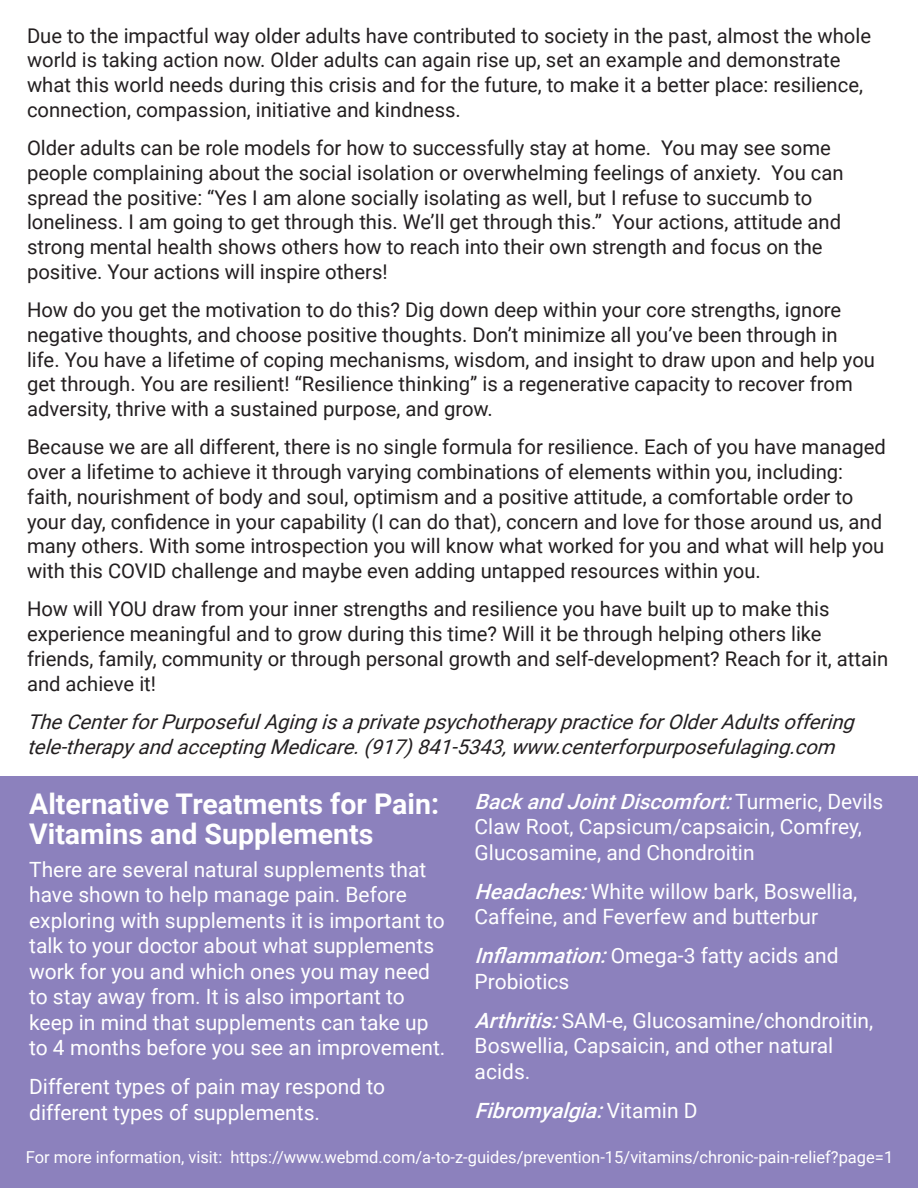
<style>
.page{position:relative;width:918px;height:1188px;background:#fff}
.page>*{position:absolute;margin:0;border:0;box-sizing:border-box;transform-origin:0 0}
.sources{font:700 28.5px/30px "Roboto";color:#fff}
.body{font:21px/25.5px "Roboto";color:#fff}
.body-2{font:italic 500 21px "Roboto";color:#fff}
.body-3{font:20.25px/24.8px "Roboto";color:#231f20}
.body-4{font:italic 20.25px/24.8px "Roboto";color:#231f20}
.sources_bullets{font:16.5px "Roboto";color:#fff}
.s1{font-weight:500;font-style:italic}
.s2{font-weight:400;font-style:normal}
</style>
<div class="page">
<div style="left:0;top:777px;width:918px;height:411px;background:#8c81bd"></div>
<p class="body-3" style="left:27px;top:22px;width:846px">Due to the impactful way older adults have contributed to society in the past, almost the whole world is taking action now. Older adults can again rise up, set an example and demonstrate what this world needs during this crisis and for the future, to make it a better place: resilience, connection, compassion, initiative and kindness.</p>
<p class="body-3" style="left:27px;top:135px;width:818px">Older adults can be role models for how to successfully stay at home. You may see some people complaining about the social isolation or overwhelming feelings of anxiety. You can spread the positive: “Yes I am alone socially isolating as well, but I refuse to succumb to loneliness. I am going to get through this. We’ll get through this.” Your actions, attitude and strong mental health shows others how to reach into their own strength and focus on the positive. Your actions will inspire others!</p>
<p class="body-3" style="left:27px;top:297px;width:850px">How do you get the motivation to do this? Dig down deep within your core strengths, ignore negative thoughts, and choose positive thoughts. Don’t minimize all you’ve been through in life. You have a lifetime of coping mechanisms, wisdom, and insight to draw upon and help you get through. You are resilient! “Resilience thinking” is a regenerative capacity to recover from adversity, thrive with a sustained purpose, and grow.</p>
<p class="body-3" style="left:27px;top:434px;width:860px">Because we are all different, there is no single formula for resilience. Each of you have managed over a lifetime to achieve it through varying combinations of elements within you, including: faith, nourishment of body and soul, optimism and a positive attitude, a comfortable order to your day, confidence in your capability (I can do that), concern and love for those around us, and many others. With some introspection you will know what worked for you and what will help you with this COVID challenge and maybe even adding untapped resources within you.</p>
<p class="body-3" style="left:27px;top:596px;width:863px">How will YOU draw from your inner strengths and resilience you have built up to make this experience meaningful and to grow during this time? Will it be through helping others like friends, family, community or through personal growth and self-development? Reach for it, attain and achieve it!</p>
<p class="body-4" style="left:27px;top:709px;width:836px">TheCenterforPurposefulAgingisaprivatepsychotherapypracticeforOlderAdultsoffering tele-therapyandacceptingMedicare.(917)841-5343,www.centerforpurposefulaging.com</p>
<p class="sources" style="left:29px;top:788px;width:411px">Alternative Treatments for Pain:<br>Vitamins and Supplements</p>
<p class="body" style="left:29px;top:856px;width:418px">There are several natural supplements that have shown to help manage pain. Before exploring with supplements it is important to talk to your doctor about what supplements work for you and which ones you may need to stay away from. It is also important to keep in mind that supplements can take up to 4 months before you see an improvement.</p>
<p class="body" style="left:29px;top:1073px;width:357px">Different types of pain may respond to different types of supplements.</p>
<p class="body" style="left:475px;top:788px;width:410px"><span class="s1">BackandJointDiscomfort:</span>T u r m e r i c , D e v i l s<br>Claw Root, Capsicum/capsaicin, Comfrey,<br>Glucosamine, and Chondroitin</p>
<p class="body" style="left:475px;top:878px;width:384px"><span class="s1">Headaches:</span>White willow bark, Boswellia,<br>Caffeine, and Feverfew and butterbur</p>
<p class="body" style="left:475px;top:942px;width:365px"><span class="s1">Inflammation:</span>Omega-3 fatty acids and<br>Probiotics</p>
<p class="body" style="left:475px;top:1007px;width:400px"><span class="s1">Arthritis:</span>SAM-e, Glucosamine/chondroitin,<br>Boswellia, Capsaicin, and other natural acids.</p>
<p class="body-2" style="left:475px;top:1096px;width:224px">Fibromyalgia:<span class="s2">V i t a m i n D</span></p>
<p class="sources_bullets" style="left:26px;top:1145px;width:869px">For more information, visit: https://www.webmd.com/a-to-z-guides/prevention-15/vitamins/chronic-pain-relief?page=1</p>
</div>
